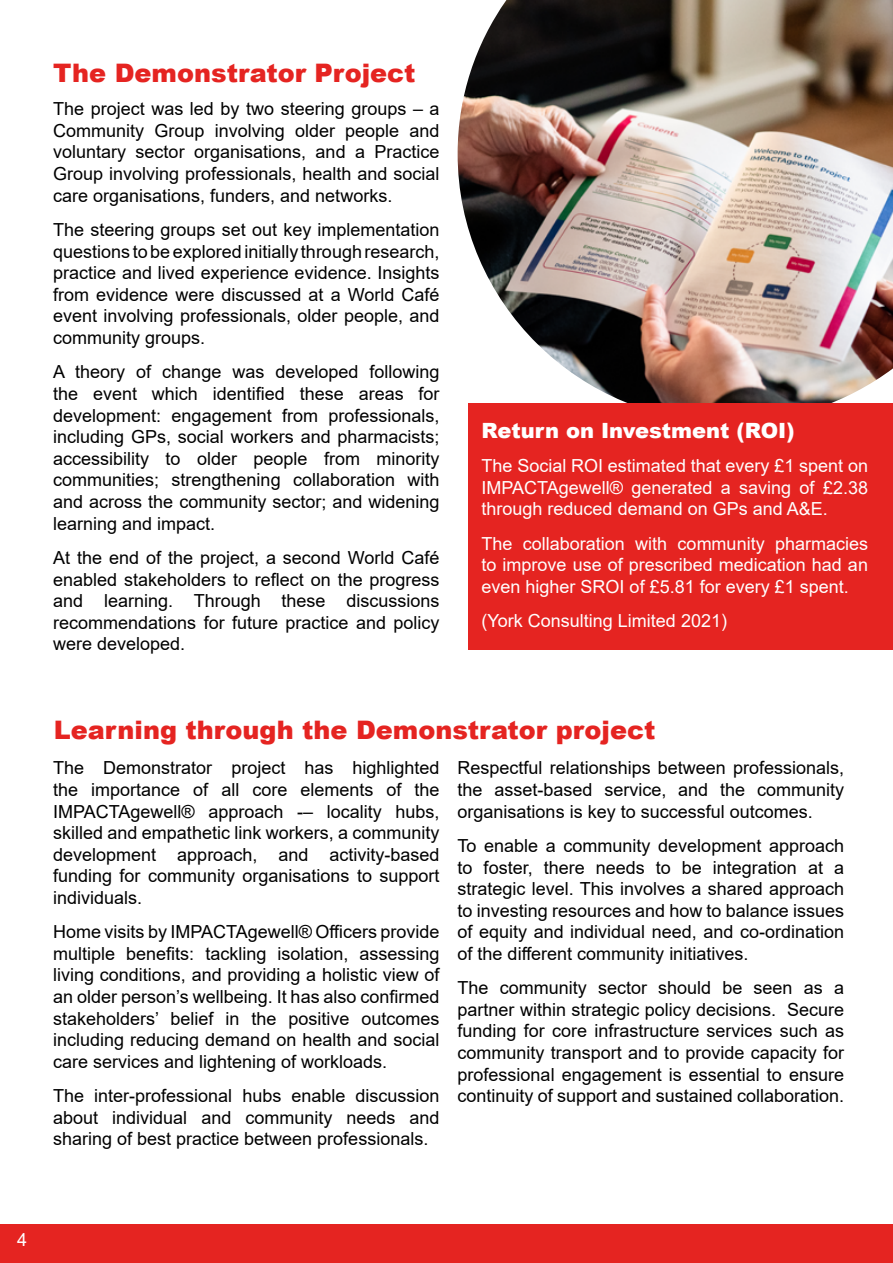
<style>
.page{position:relative;width:893px;height:1263px;background:#fff}
.page>*{position:absolute;margin:0;border:0;box-sizing:border-box;transform-origin:0 0}
.t1{font:900 25.5px "Arial";color:#e52421}
.t2{font:900 21px "Arial";color:#fff}
.t3{font:18px/21.6px "Arial";color:#000;text-align:justify}
.t4{font:18px/21.6px "Arial";color:#fff;text-align:justify}
</style>
<div class="page">
<img style="left:458px;top:0;width:435px;height:404px">
<div style="left:468px;top:404px;width:425px;height:246px;background:#e52421"></div>
<div style="left:0;top:1224px;width:893px;height:39px;background:#e52421"></div>
<h1 class="t1" style="left:53px;top:54px;width:364px">The Demonstrator Project</h1>
<p class="t3" style="left:53px;top:98px;width:388px">The project was led by two steering groups – a Community Group involving older people and voluntary sector organisations, and a Practice Group involving professionals, health and social care organisations, funders, and networks.</p>
<p class="t3" style="left:53px;top:219px;width:388px">The steering groups set out key implementation questions to be explored initially through research, practice and lived experience evidence. Insights from evidence were discussed at a World Café event involving professionals, older people, and community groups.</p>
<p class="t3" style="left:53px;top:361px;width:388px">A theory of change was developed following the event which identified these areas for development: engagement from professionals, including GPs, social workers and pharmacists; accessibility to older people from minority communities; strengthening collaboration with and across the community sector; and widening learning and impact.</p>
<p class="t3" style="left:53px;top:547px;width:388px">At the end of the project, a second World Café enabled stakeholders to reflect on the progress and learning. Through these discussions recommendations for future practice and policy were developed.</p>
<p class="t2" style="left:482px;top:415px;width:314px">Return on Investment (ROI)</p>
<p class="t4" style="left:482px;top:455px;width:388px">The Social ROI estimated that every £1 spent on IMPACTAgewell® generated a saving of £2.38 through reduced demand on GPs and A&amp;E.</p>
<p class="t4" style="left:482px;top:532px;width:388px">The collaboration with community pharmacies to improve use of prescribed medication had an even higher SROI of £5.81 for every £1 spent.</p>
<p class="t4" style="left:482px;top:610px;width:247px">(York Consulting Limited 2021)</p>
<h1 class="t1" style="left:54px;top:711px;width:603px">Learning through the Demonstrator project</h1>
<p class="t3" style="left:53px;top:757px;width:388px">The Demonstrator project has highlighted the importance of all core elements of the IMPACTAgewell® approach -– locality hubs, skilled and empathetic link workers, a community development approach, and activity-based funding for community organisations to support individuals.</p>
<p class="t3" style="left:53px;top:921px;width:388px">Home visits by IMPACTAgewell® Officers provide multiple benefits: tackling isolation, assessing living conditions, and providing a holistic view of an older person’s wellbeing. It has also confirmed stakeholders’ belief in the positive outcomes including reducing demand on health and social care services and lightening of workloads.</p>
<p class="t3" style="left:53px;top:1085px;width:388px">The inter-professional hubs enable discussion about individual and community needs and sharing of best practice between professionals.</p>
<p class="t3" style="left:458px;top:757px;width:388px">Respectful relationships between professionals, the asset-based service, and the community organisations is key to successful outcomes.</p>
<p class="t3" style="left:458px;top:835px;width:388px">To enable a community development approach to foster, there needs to be integration at a strategic level. This involves a shared approach to investing resources and how to balance issues of equity and individual need, and co-ordination of the different community initiatives.</p>
<p class="t3" style="left:458px;top:977px;width:388px">The community sector should be seen as a partner within strategic policy decisions. Secure funding for core infrastructure services such as community transport and to provide capacity for professional engagement is essential to ensure continuity of support and sustained collaboration.</p>
<p class="t4" style="left:17px;top:1229px;width:12px">4</p>
</div>
